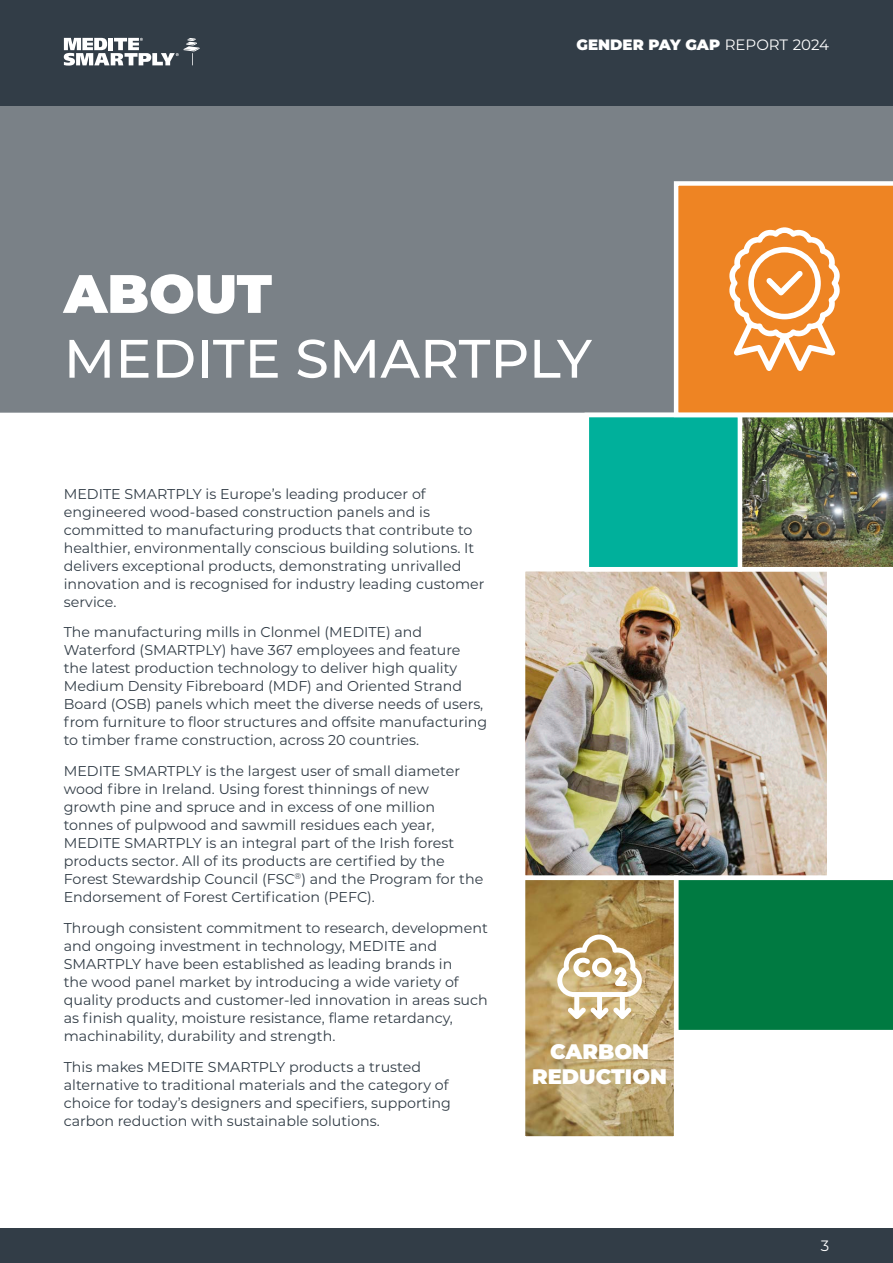
<style>
.page{position:relative;width:893px;height:1263px;background:#fff}
.page>*{position:absolute;margin:0;border:0;box-sizing:border-box;transform-origin:0 0}
.t1{font:500 54px "Montserrat";color:#fff}
.t2{font:900 54px "Montserrat";color:#fff}
.t3{font:900 21px/25.2px "Montserrat";color:#fff;text-align:center}
.t4{font:900 15px "Montserrat";color:#fff}
.t5{font:15px "Montserrat";color:#fff}
.t6{font:14.25px/18px "Montserrat";color:#323d47}
.s1{font-weight:400}
</style>
<div class="page">
<div style="left:0;top:0;width:893px;height:106px;background:#323d47"></div>
<div style="left:0;top:1229px;width:893px;height:34px;background:#323d47"></div>
<svg style="left:64px;top:38px;width:136px;height:28px"></svg>
<div style="left:0;top:106px;width:893px;height:309px;background:#7a8187"></div>
<img style="left:526px;top:572px;width:300px;height:303px">
<div style="left:521px;top:567px;width:310px;height:313px;border:4px solid #fff"></div>
<img style="left:742px;top:417px;width:151px;height:154px">
<div style="left:585px;top:413px;width:157px;height:158px;background:#00b09b;border:4px solid #fff"></div>
<div style="left:678px;top:875px;width:215px;height:155px;background:#007a41"></div>
<img style="left:526px;top:880px;width:147px;height:256px">
<div style="left:521px;top:875px;width:157px;height:266px;border:4px solid #fff"></div>
<svg style="left:674px;top:181px;width:219px;height:232px;background:#ee8b31"></svg>
<svg style="left:724px;top:223px;width:120px;height:153px;background:#f2a258"></svg>
<svg style="left:557px;top:934px;width:85px;height:85px"></svg>
<hr style="left:0;top:413px;width:893px;height:4px;background:#fff">
<p class="t4" style="left:576px;top:33px;width:254px">GENDER PAY GAP <span class="s1">REPORT 2024</span></p>
<h1 class="t2" style="left:64px;top:253px;width:210px">ABOUT</h1>
<h1 class="t1" style="left:64px;top:321px;width:530px">MEDITE SMARTPLY</h1>
<p class="t6" style="left:64px;top:484px;width:422px">MEDITE SMARTPLY is Europe’s leading producer of engineered wood-based construction panels and is committed to manufacturing products that contribute to healthier, environmentally conscious building solutions. It delivers exceptional products, demonstrating unrivalled innovation and is recognised for industry leading customer service.</p>
<p class="t6" style="left:64px;top:623px;width:425px">The manufacturing mills in Clonmel (MEDITE) and Waterford (SMARTPLY) have 367 employees and feature the latest production technology to deliver high quality Medium Density Fibreboard (MDF) and Oriented Strand Board (OSB) panels which meet the diverse needs of users, from furniture to floor structures and offsite manufacturing to timber frame construction, across 20 countries.</p>
<p class="t6" style="left:64px;top:761px;width:421px">MEDITE SMARTPLY is the largest user of small diameter wood fibre in Ireland. Using forest thinnings of new growth pine and spruce and in excess of one million tonnes of pulpwood and sawmill residues each year, MEDITE SMARTPLY is an integral part of the Irish forest products sector. All of its products are certified by the Forest Stewardship Council (FSC<sup>®</sup>) and the Program for the Endorsement of Forest Certification (PEFC).</p>
<p class="t6" style="left:64px;top:918px;width:425px">Through consistent commitment to research, development and ongoing investment in technology, MEDITE and SMARTPLY have been established as leading brands in<br>the wood panel market by introducing a wide variety of quality products and customer-led innovation in areas such as finish quality, moisture resistance, flame retardancy, machinability, durability and strength.</p>
<p class="t6" style="left:64px;top:1057px;width:389px">This makes MEDITE SMARTPLY products a trusted alternative to traditional materials and the category of choice for today’s designers and specifiers, supporting carbon reduction with sustainable solutions.</p>
<h2 class="t3" style="left:532px;top:1037px;width:136px">CARBON<br>REDUCTION</h2>
<p class="t5" style="left:821px;top:1236px;width:10px">3</p>
</div>
